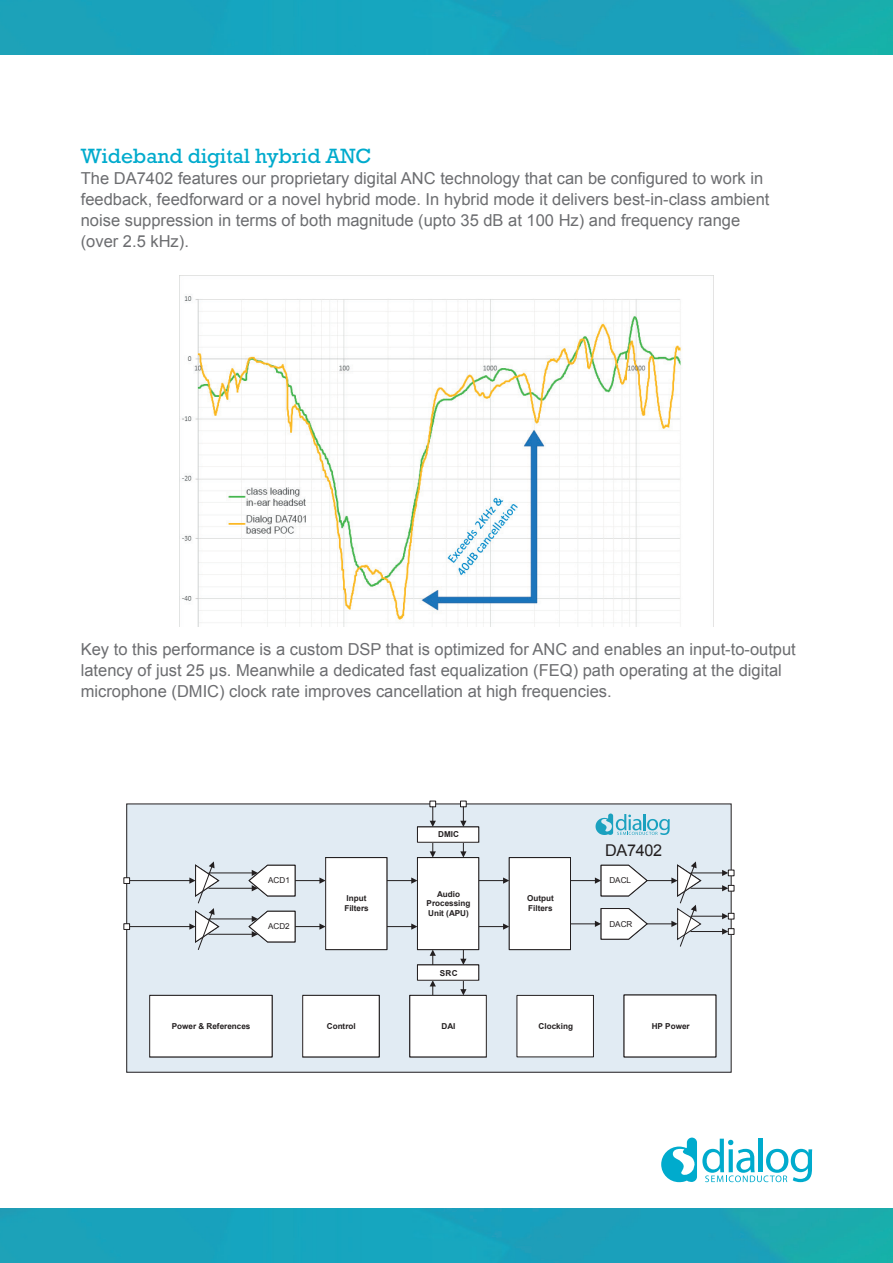
<style>
.page{position:relative;width:893px;height:1263px;background:#fff}
.page>*{position:absolute;margin:0;border:0;box-sizing:border-box;transform-origin:0 0}
.t1{font:21px "Rockwell Std";color:#00abcd}
.t2{font:16.5px/21px "Arial";color:#6c6d70}
.t3{font:16.2px "Arial";letter-spacing:-.02em;color:#231f20}
.t4{font:700 8.1px/9.8px "Arial";color:#231f20}
.t5{font:8.1px "Arial";color:#231f20}
</style>
<div class="page">
<img style="left:0;top:1209px;width:893px;height:54px">
<img style="left:0;top:0;width:893px;height:54px">
<svg style="left:661px;top:1137px;width:151px;height:45px"></svg>
<img style="left:181px;top:296px;width:500px;height:330px">
<div style="left:127px;top:804px;width:604px;height:268px;background:#e1ebf3"></div>
<div style="left:126px;top:803px;width:606px;height:270px;border:1px solid #231f20"></div>
<svg style="left:595px;top:813px;width:75px;height:22px"></svg>
<div style="left:460px;top:801px;width:7px;height:6px;border:1px solid #231f20"></div>
<svg style="left:430px;top:801px;width:6px;height:25px"></svg>
<svg style="left:460px;top:801px;width:6px;height:25px"></svg>
<hr style="left:691px;top:873px;width:32px;height:1px;background:#231f20">
<hr style="left:691px;top:888px;width:32px;height:1px;background:#231f20">
<svg style="left:722px;top:870px;width:12px;height:6px"></svg>
<svg style="left:722px;top:885px;width:12px;height:6px"></svg>
<hr style="left:691px;top:916px;width:32px;height:1px;background:#231f20">
<hr style="left:691px;top:931px;width:32px;height:1px;background:#231f20">
<svg style="left:722px;top:913px;width:12px;height:6px"></svg>
<svg style="left:722px;top:928px;width:10px;height:7px"></svg>
<div style="left:728px;top:928px;width:6px;height:7px;border:1px solid #231f20"></div>
<svg style="left:479px;top:877px;width:30px;height:7px"></svg>
<svg style="left:479px;top:923px;width:30px;height:7px"></svg>
<svg style="left:387px;top:877px;width:30px;height:7px"></svg>
<svg style="left:387px;top:923px;width:30px;height:7px"></svg>
<hr style="left:130px;top:880px;width:60px;height:1px;background:#231f20">
<div style="left:124px;top:877px;width:6px;height:7px;border:1px solid #231f20"></div>
<hr style="left:130px;top:926px;width:60px;height:1px;background:#231f20">
<div style="left:124px;top:923px;width:6px;height:7px;border:1px solid #231f20"></div>
<hr style="left:209px;top:918px;width:43px;height:1px;background:#231f20">
<hr style="left:209px;top:934px;width:43px;height:1px;background:#231f20">
<hr style="left:209px;top:873px;width:43px;height:1px;background:#231f20">
<hr style="left:209px;top:888px;width:43px;height:1px;background:#231f20">
<svg style="left:189px;top:861px;width:31px;height:89px"></svg>
<svg style="left:430px;top:843px;width:6px;height:14px"></svg>
<svg style="left:460px;top:843px;width:6px;height:14px"></svg>
<svg style="left:430px;top:950px;width:6px;height:14px"></svg>
<svg style="left:460px;top:950px;width:6px;height:14px"></svg>
<svg style="left:430px;top:981px;width:6px;height:14px"></svg>
<svg style="left:460px;top:981px;width:6px;height:14px"></svg>
<div style="left:303px;top:995px;width:76px;height:62px;background:#fff"></div>
<div style="left:302px;top:995px;width:78px;height:62px;border:1px solid #231f20"></div>
<div style="left:410px;top:995px;width:76px;height:62px;background:#fff"></div>
<div style="left:409px;top:995px;width:78px;height:62px;border:1px solid #231f20"></div>
<div style="left:150px;top:995px;width:122px;height:62px;background:#fff"></div>
<div style="left:149px;top:995px;width:123px;height:62px;border:1px solid #231f20"></div>
<div style="left:624px;top:995px;width:92px;height:62px;background:#fff"></div>
<div style="left:417px;top:964px;width:62px;height:17px;border:1px solid #231f20"></div>
<div style="left:417px;top:965px;width:62px;height:15px;background:#fff"></div>
<div style="left:417px;top:964px;width:62px;height:16px;border:1px solid #231f20"></div>
<div style="left:417px;top:857px;width:62px;height:92px;background:#fff"></div>
<div style="left:417px;top:857px;width:62px;height:93px;border:1px solid #231f20"></div>
<div style="left:326px;top:857px;width:61px;height:92px;background:#fff"></div>
<div style="left:325px;top:857px;width:62px;height:93px;border:1px solid #231f20"></div>
<div style="left:509px;top:857px;width:61px;height:92px;background:#fff"></div>
<div style="left:509px;top:857px;width:62px;height:93px;border:1px solid #231f20"></div>
<svg style="left:570px;top:861px;width:132px;height:86px"></svg>
<svg style="left:248px;top:864px;width:78px;height:33px"></svg>
<svg style="left:248px;top:910px;width:78px;height:33px"></svg>
<div style="left:417px;top:826px;width:62px;height:17px;border:1px solid #231f20"></div>
<div style="left:417px;top:827px;width:62px;height:15px;background:#fff"></div>
<div style="left:417px;top:826px;width:62px;height:16px;border:1px solid #231f20"></div>
<div style="left:517px;top:995px;width:76px;height:62px;background:#fff"></div>
<div style="left:517px;top:995px;width:77px;height:62px;border:1px solid #231f20"></div>
<p class="t1" style="left:81px;top:144px;width:292px">Wideband digital hybrid ANC</p>
<p class="t2" style="left:81px;top:168px;width:690px">The DA7402 features our proprietary digital ANC technology that can be configured to work in feedback, feedforward or a novel hybrid mode. In hybrid mode it delivers best-in-class ambient noise suppression in terms of both magnitude (upto 35 dB at 100 Hz) and frequency range (over 2.5 kHz).</p>
<p class="t2" style="left:81px;top:639px;width:717px">Key to this performance is a custom DSP that is optimized for ANC and enables an input-to-output latency of just 25 µs. Meanwhile a dedicated fast equalization (FEQ) path operating at the digital microphone (DMIC) clock rate improves cancellation at high frequencies.</p>
<p class="t5" style="left:268px;top:875px;width:23px">ACD1</p>
<p class="t5" style="left:268px;top:921px;width:23px">ACD2</p>
<p class="t4" style="left:438px;top:830px;width:22px">DMIC</p>
<p class="t4" style="left:427px;top:889px;width:45px;text-align:center">Audio<br>Processing<br>Unit (APU)</p>
<p class="t4" style="left:344px;top:894px;width:26px">Input<br>Filters</p>
<p class="t4" style="left:527px;top:894px;width:28px">Output<br>Filters</p>
<p class="t4" style="left:440px;top:968px;width:19px">SRC</p>
<p class="t3" style="left:605px;top:840px;width:58px">DA7402</p>
<p class="t5" style="left:609px;top:875px;width:23px">DACL</p>
<p class="t5" style="left:609px;top:918px;width:25px">DACR</p>
<p class="t4" style="left:172px;top:1022px;width:80px">Power &amp; References</p>
<p class="t4" style="left:327px;top:1022px;width:30px">Control</p>
<p class="t4" style="left:441px;top:1022px;width:16px">DAI</p>
<p class="t4" style="left:539px;top:1022px;width:36px">Clocking</p>
<p class="t4" style="left:652px;top:1022px;width:39px">HP Power</p>
</div>
